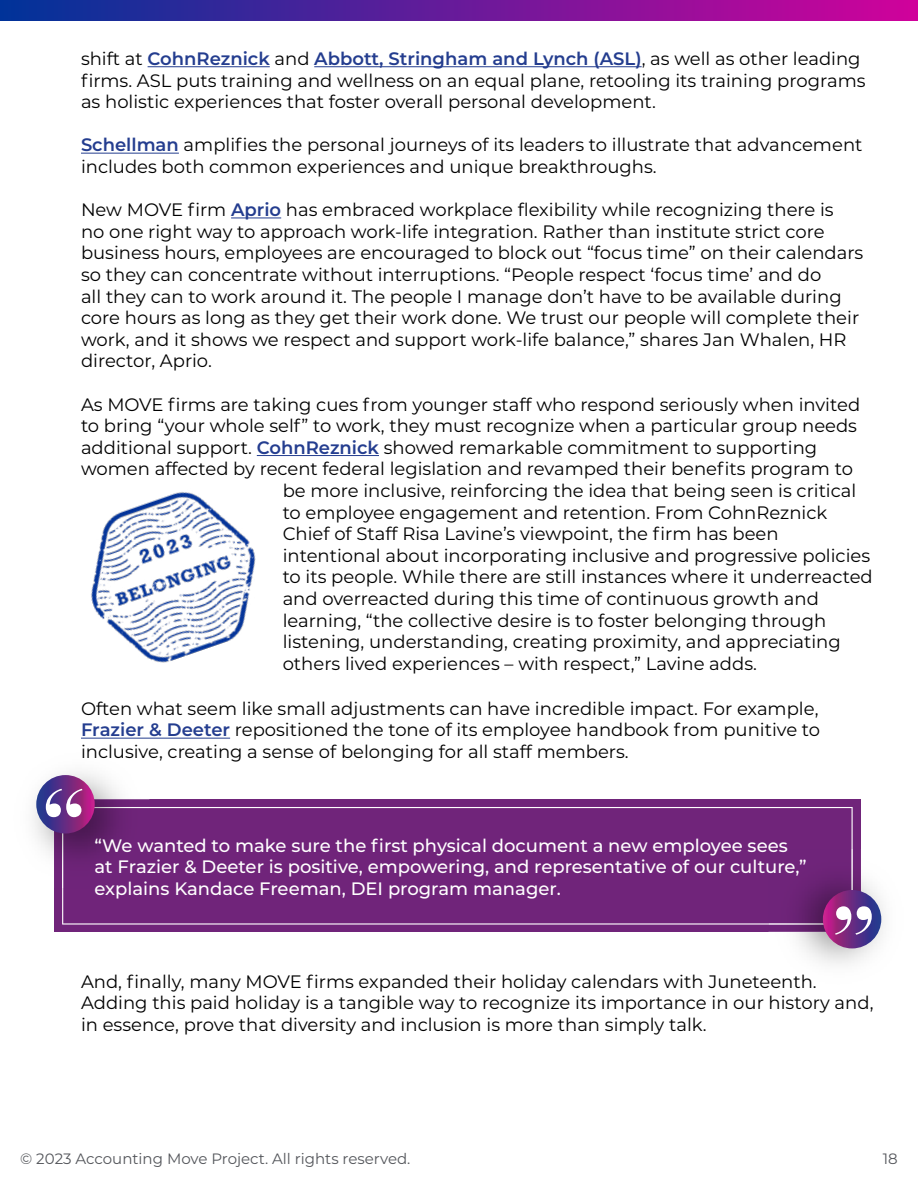
<style>
.page{position:relative;width:918px;height:1188px;background:#fff}
.page>*{position:absolute;margin:0;border:0;box-sizing:border-box;transform-origin:0 0}
.t1{font:18px/21.6px "Montserrat";color:#000}
.t2{font:500 18px/21.6px "Montserrat";color:#fff}
.t3{font:15px "Montserrat";color:#54565b}
.s1{font-weight:600;color:#243d8f}
</style>
<div class="page">
<div style="left:1px;top:1px;width:916px;height:19px;background:linear-gradient(to right,#039,#d0019b)"></div>
<div style="left:54px;top:800px;width:807px;height:132px;background:#70247a"></div>
<svg style="left:62px;top:807px;width:791px;height:118px"></svg>
<img style="left:33px;top:772px;width:116px;height:84px">
<img style="left:54px;top:800px;width:95px;height:56px">
<img style="left:62px;top:807px;width:87px;height:81px">
<svg style="left:36px;top:775px;width:59px;height:59px"></svg>
<svg style="left:46px;top:789px;width:36px;height:28px"></svg>
<img style="left:796px;top:879px;width:88px;height:85px">
<img style="left:769px;top:879px;width:92px;height:53px">
<img style="left:769px;top:849px;width:84px;height:76px">
<svg style="left:823px;top:890px;width:58px;height:58px"></svg>
<svg style="left:835px;top:906px;width:37px;height:29px"></svg>
<img style="left:91px;top:492px;width:165px;height:171px">
<hr style="left:148px;top:66px;width:122px;height:1px;background:#243d8f">
<hr style="left:314px;top:66px;width:328px;height:1px;background:#243d8f">
<hr style="left:81px;top:153px;width:98px;height:1px;background:#243d8f">
<hr style="left:231px;top:217px;width:50px;height:1px;background:#243d8f">
<hr style="left:257px;top:455px;width:122px;height:1px;background:#243d8f">
<hr style="left:81px;top:738px;width:149px;height:1px;background:#243d8f">
<p class="t1" style="left:81px;top:47px;width:786px">shift at <span class="s1">CohnReznick</span> and <span class="s1">Abbott, Stringham and Lynch (ASL)</span>, as well as other leading firms. ASL puts training and wellness on an equal plane, retooling its training programs as holistic experiences that foster overall personal development.</p>
<p class="t1" style="left:81px;top:134px;width:783px"><span class="s1">Schellman</span> amplifies the personal journeys of its leaders to illustrate that advancement includes both common experiences and unique breakthroughs.</p>
<p class="t1" style="left:81px;top:198px;width:784px">New MOVE firm <span class="s1">Aprio</span> has embraced workplace flexibility while recognizing there is<br>no one right way to approach work-life integration. Rather than institute strict core business hours, employees are encouraged to block out “focus time” on their calendars so they can concentrate without interruptions. “People respect ‘focus time’ and do<br>all they can to work around it. The people I manage don’t have to be available during core hours as long as they get their work done. We trust our people will complete their work, and it shows we respect and support work-life balance,” shares Jan Whalen, HR director, Aprio.</p>
<p class="t1" style="left:81px;top:393px;width:781px">As MOVE firms are taking cues from younger staff who respond seriously when invited</p>
<p class="t1" style="left:81px;top:414px;width:778px">to bring “your whole self” to work, they must recognize when a particular group needs</p>
<p class="t1" style="left:81px;top:436px;width:738px">additional support. <span class="s1">CohnReznick</span> showed remarkable commitment to supporting</p>
<p class="t1" style="left:81px;top:458px;width:773px">women affected by recent federal legislation and revamped their benefits program to</p>
<p class="t1" style="left:283px;top:479px;width:575px">be more inclusive, reinforcing the idea that being seen is critical</p>
<p class="t1" style="left:283px;top:501px;width:546px">to employee engagement and retention. From CohnReznick</p>
<p class="t1" style="left:283px;top:522px;width:497px">Chief of Staff Risa Lavine’s viewpoint, the firm has been</p>
<p class="t1" style="left:283px;top:544px;width:589px">intentional about incorporating inclusive and progressive policies</p>
<p class="t1" style="left:283px;top:566px;width:592px">to its people. While there are still instances where it underreacted</p>
<p class="t1" style="left:283px;top:587px;width:538px">and overreacted during this time of continuous growth and</p>
<p class="t1" style="left:283px;top:609px;width:545px">learning, “the collective desire is to foster belonging through</p>
<p class="t1" style="left:283px;top:630px;width:560px">listening, understanding, creating proximity, and appreciating</p>
<p class="t1" style="left:283px;top:652px;width:476px">others lived experiences – with respect,” Lavine adds.</p>
<p class="t1" style="left:81px;top:697px;width:741px;text-align:justify">Often what seem like small adjustments can have incredible impact. For example, <span class="s1">Frazier &amp; Deeter</span> repositioned the tone of its employee handbook from punitive to inclusive, creating a sense of belonging for all staff members.</p>
<p class="t2" style="left:94px;top:834px;width:714px">“We wanted to make sure the first physical document a new employee sees at Frazier &amp; Deeter is positive, empowering, and representative of our culture,” explains Kandace Freeman, DEI program manager.</p>
<p class="t1" style="left:81px;top:970px;width:794px">And, finally, many MOVE firms expanded their holiday calendars with Juneteenth.<br>Adding this paid holiday is a tangible way to recognize its importance in our history and, in essence, prove that diversity and inclusion is more than simply talk.</p>
<p class="t3" style="left:20px;top:1148px;width:392px">© 2023 Accounting Move Project. All rights reserved.</p>
<p class="t3" style="left:883px;top:1148px;width:16px">18</p>
</div>
